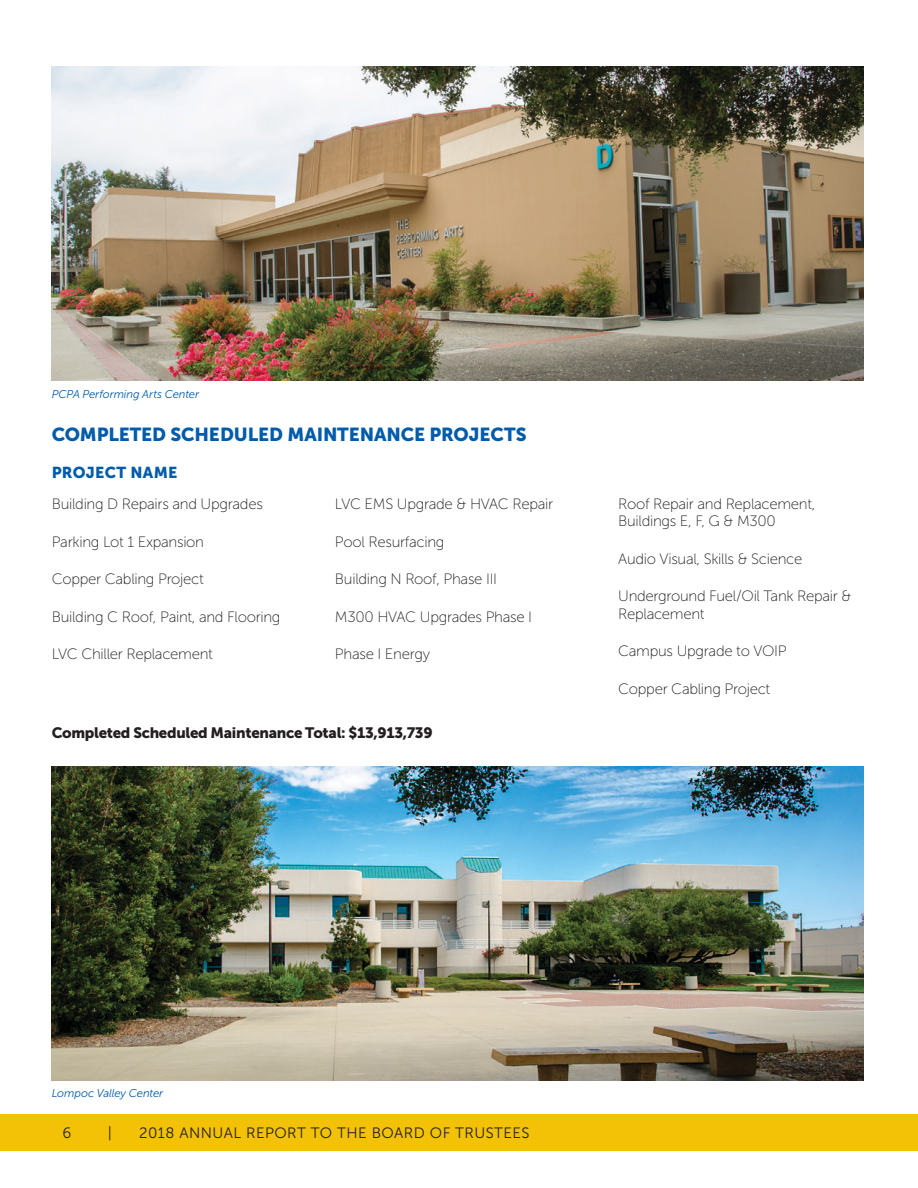
<style>
.page{position:relative;width:918px;height:1188px;background:#fff}
.page>*{position:absolute;margin:0;border:0;box-sizing:border-box;transform-origin:0 0}
.Subhead_1{font:18.75px "Museo Sans 900";letter-spacing:-.01em;color:#005bab}
.Subhead_1-2{font:15.75px "Museo Sans 900";letter-spacing:.015em;color:#005bab}
.t1{font:15px/17.2px "Museo Sans 100";letter-spacing:-.02em;color:#231f20}
.t2{font:15px "Museo Sans 900";letter-spacing:-.02em;color:#231f20}
.t3{font:15px "Museo Sans 300";letter-spacing:.03em;color:#231f20}
.Subhead_1-3{font:italic 11.25px "Museo Sans 300";letter-spacing:-.005em;color:#005bab}
</style>
<div class="page">
<div style="left:0;top:1115px;width:918px;height:36px;background:#f3c106"></div>
<img style="left:52px;top:767px;width:812px;height:314px">
<img style="left:52px;top:67px;width:812px;height:314px">
<p class="Subhead_1-3" style="left:52px;top:388px;width:149px">PCPA Performing Arts Center</p>
<p class="Subhead_1" style="left:52px;top:424px;width:477px">COMPLETED SCHEDULED MAINTENANCE PROJECTS</p>
<p class="Subhead_1-2" style="left:52px;top:464px;width:127px">PROJECT NAME</p>
<p class="t1" style="left:52px;top:495px;width:213px">Building D Repairs and Upgrades</p>
<p class="t1" style="left:52px;top:533px;width:154px">Parking Lot 1 Expansion</p>
<p class="t1" style="left:52px;top:570px;width:154px">Copper Cabling Project</p>
<p class="t1" style="left:52px;top:608px;width:230px">Building C Roof, Paint, and Flooring</p>
<p class="t1" style="left:52px;top:645px;width:163px">LVC Chiller Replacement</p>
<p class="t1" style="left:335px;top:495px;width:220px">LVC EMS Upgrade &amp; HVAC Repair</p>
<p class="t1" style="left:335px;top:533px;width:111px">Pool Resurfacing</p>
<p class="t1" style="left:335px;top:570px;width:164px">Building N Roof, Phase III</p>
<p class="t1" style="left:335px;top:608px;width:199px">M300 HVAC Upgrades Phase I</p>
<p class="t1" style="left:335px;top:645px;width:97px">Phase I Energy</p>
<p class="t2" style="left:52px;top:724px;width:382px">Completed Scheduled Maintenance Total: $13,913,739</p>
<p class="t1" style="left:618px;top:495px;width:199px">Roof Repair and Replacement,<br>Buildings E, F, G &amp; M300</p>
<p class="t1" style="left:618px;top:550px;width:186px">Audio Visual, Skills &amp; Science</p>
<p class="t1" style="left:618px;top:588px;width:235px">Underground Fuel/Oil Tank Repair &amp;<br>Replacement</p>
<p class="t1" style="left:618px;top:642px;width:170px">Campus Upgrade to VOIP</p>
<p class="t1" style="left:618px;top:680px;width:154px">Copper Cabling Project</p>
<p class="Subhead_1-3" style="left:52px;top:1087px;width:113px">Lompoc Valley Center</p>
<p class="t3" style="left:62px;top:1125px;width:10px">6</p>
<p class="t3" style="left:108px;top:1125px;width:6px">|</p>
<p class="t3" style="left:139px;top:1125px;width:392px">2018 ANNUAL REPORT TO THE BOARD OF TRUSTEES</p>
</div>
